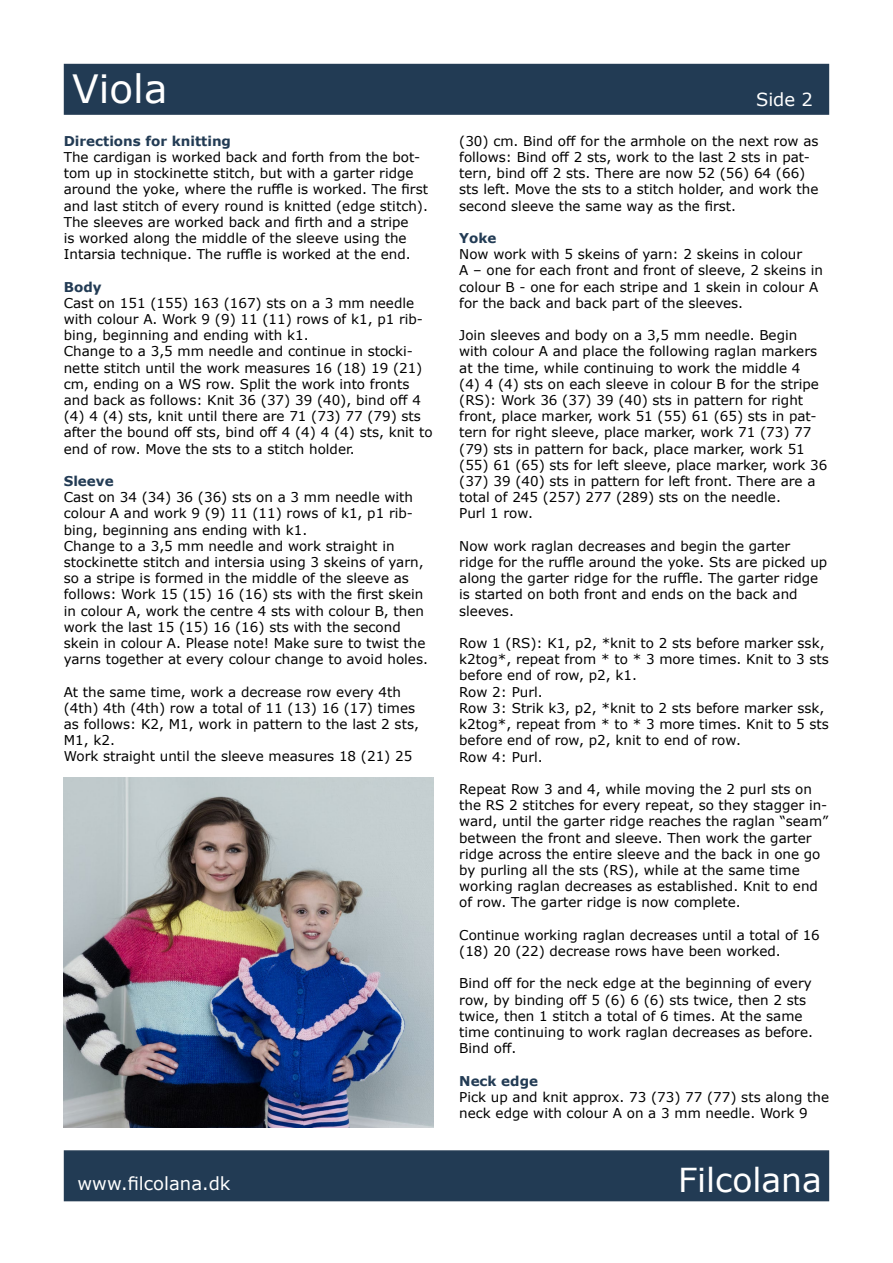
<style>
.page{position:relative;width:893px;height:1263px;background:#fff}
.page>*{position:absolute;margin:0;border:0;box-sizing:border-box;transform-origin:0 0}
.t1{font:39px "Verdana";color:#fff}
.t2{font:33px "Verdana";color:#fff}
.t3{font:18px "Verdana";color:#fff}
.t4{font:13.5px/16.2px "Verdana";color:#000}
.t5{font:700 13.5px "Verdana";color:#223b54}
</style>
<div class="page">
<div style="left:64px;top:64px;width:765px;height:51px;background:#223b54;border:2px solid #243c54"></div>
<div style="left:64px;top:1150px;width:765px;height:51px;background:#223b54;border:2px solid #243c54"></div>
<img style="left:64px;top:778px;width:370px;height:349px">
<h1 class="t1" style="left:72px;top:62px;width:97px">Viola</h1>
<p class="t5" style="left:64px;top:131px;width:169px">Directions for knitting</p>
<p class="t4" style="left:64px;top:149px;width:366px">The cardigan is worked back and forth from the bot&shy;tom up in stockinette stitch, but with a garter ridge around the yoke, where the ruffle is worked. The first and last stitch of every round is knitted (edge stitch).<br>The sleeves are worked back and firth and a stripe<br>is worked along the middle of the sleeve using the Intarsia technique. The ruffle is worked at the end.</p>
<p class="t5" style="left:64px;top:277px;width:39px">Body</p>
<p class="t4" style="left:64px;top:295px;width:370px">Cast on 151 (155) 163 (167) sts on a 3 mm needle with colour A. Work 9 (9) 11 (11) rows of k1, p1 rib&shy;bing, beginning and ending with k1.<br>Change to a 3,5 mm needle and continue in stocki&shy;nette stitch until the work measures 16 (18) 19 (21) cm, ending on a WS row. Split the work into fronts and back as follows: Knit 36 (37) 39 (40), bind off 4 (4) 4 (4) sts, knit until there are 71 (73) 77 (79) sts after the bound off sts, bind off 4 (4) 4 (4) sts, knit to end of row. Move the sts to a stitch holder.</p>
<p class="t5" style="left:64px;top:472px;width:51px">Sleeve</p>
<p class="t4" style="left:64px;top:489px;width:366px">Cast on 34 (34) 36 (36) sts on a 3 mm needle with colour A and work 9 (9) 11 (11) rows of k1, p1 rib&shy;bing, beginning ans ending with k1.<br>Change to a 3,5 mm needle and work straight in stockinette stitch and intersia using 3 skeins of yarn, so a stripe is formed in the middle of the sleeve as follows: Work 15 (15) 16 (16) sts with the first skein in colour A, work the centre 4 sts with colour B, then work the last 15 (15) 16 (16) sts with the second skein in colour A. Please note! Make sure to twist the yarns together at every colour change to avoid holes.</p>
<p class="t4" style="left:64px;top:683px;width:357px">At the same time, work a decrease row every 4th (4th) 4th (4th) row a total of 11 (13) 16 (17) times as follows: K2, M1, work in pattern to the last 2 sts, M1, k2.<br>Work straight until the sleeve measures 18 (21) 25</p>
<h3 class="t3" style="left:756px;top:87px;width:58px">Side 2</h3>
<p class="t4" style="left:459px;top:133px;width:361px">(30) cm. Bind off for the armhole on the next row as follows: Bind off 2 sts, work to the last 2 sts in pat&shy;tern, bind off 2 sts. There are now 52 (56) 64 (66) sts left. Move the sts to a stitch holder, and work the second sleeve the same way as the first.</p>
<p class="t5" style="left:459px;top:229px;width:39px">Yoke</p>
<p class="t4" style="left:459px;top:246px;width:365px">Now work with 5 skeins of yarn: 2 skeins in colour<br>A – one for each front and front of sleeve, 2 skeins in colour B - one for each stripe and 1 skein in colour A for the back and back part of the sleeves.</p>
<p class="t4" style="left:459px;top:327px;width:370px">Join sleeves and body on a 3,5 mm needle. Begin with colour A and place the following raglan markers at the time, while continuing to work the middle 4<br>(4) 4 (4) sts on each sleeve in colour B for the stripe (RS): Work 36 (37) 39 (40) sts in pattern for right front, place marker, work 51 (55) 61 (65) sts in pat&shy;tern for right sleeve, place marker, work 71 (73) 77 (79) sts in pattern for back, place marker, work 51 (55) 61 (65) sts for left sleeve, place marker, work 36 (37) 39 (40) sts in pattern for left front. There are a total of 245 (257) 277 (289) sts on the needle.<br>Purl 1 row.</p>
<p class="t4" style="left:459px;top:538px;width:370px">Now work raglan decreases and begin the garter ridge for the ruffle around the yoke. Sts are picked up along the garter ridge for the ruffle. The garter ridge is started on both front and ends on the back and sleeves.</p>
<p class="t4" style="left:459px;top:635px;width:371px">Row 1 (RS): K1, p2, *knit to 2 sts before marker ssk, k2tog*, repeat from * to * 3 more times. Knit to 3 sts before end of row, p2, k1.<br>Row 2: Purl.<br>Row 3: Strik k3, p2, *knit to 2 sts before marker ssk, k2tog*, repeat from * to * 3 more times. Knit to 5 sts before end of row, p2, knit to end of row.<br>Row 4: Purl.</p>
<p class="t4" style="left:459px;top:781px;width:371px">Repeat Row 3 and 4, while moving the 2 purl sts on the RS 2 stitches for every repeat, so they stagger in&shy;ward, until the garter ridge reaches the raglan “seam” between the front and sleeve. Then work the garter ridge across the entire sleeve and the back in one go by purling all the sts (RS), while at the same time working raglan decreases as established. Knit to end of row. The garter ridge is now complete.</p>
<p class="t4" style="left:459px;top:926px;width:362px">Continue working raglan decreases until a total of 16 (18) 20 (22) decrease rows have been worked.</p>
<p class="t4" style="left:459px;top:975px;width:355px">Bind off for the neck edge at the beginning of every row, by binding off 5 (6) 6 (6) sts twice, then 2 sts twice, then 1 stitch a total of 6 times. At the same time continuing to work raglan decreases as before.<br>Bind off.</p>
<p class="t5" style="left:459px;top:1071px;width:80px">Neck edge</p>
<p class="t4" style="left:459px;top:1088px;width:371px">Pick up and knit approx. 73 (73) 77 (77) sts along the neck edge with colour A on a 3 mm needle. Work 9</p>
<h3 class="t3" style="left:78px;top:1171px;width:154px">www.filcolana.dk</h3>
<h2 class="t2" style="left:678px;top:1157px;width:145px">Filcolana</h2>
</div>
